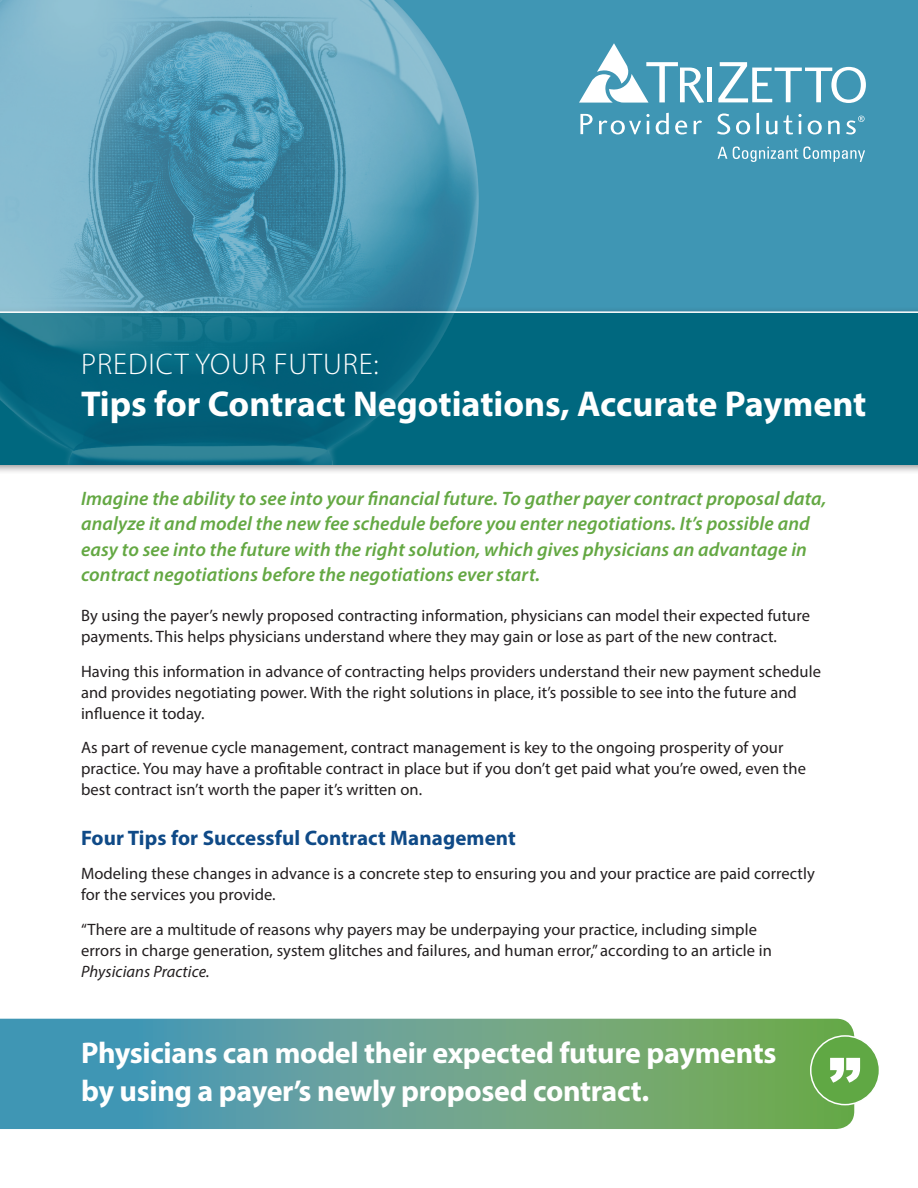
<style>
.page{position:relative;width:918px;height:1188px;background:#fff}
.page>*{position:absolute;margin:0;border:0;box-sizing:border-box;transform-origin:0 0}
.t1{font:700 36px "Myriad Pro";color:#fff}
.t2{font:700 30px/37.5px "Myriad Pro";letter-spacing:-.01em;color:#fff}
.t3{font:300 30px "Myriad Pro";letter-spacing:.03em;color:#fff}
.t4{font:700 21px "Myriad Pro";letter-spacing:.005em;color:#0f4a87}
.t5{font:italic 600 19.5px/25.5px "Myriad Pro";letter-spacing:.005em;color:#64a843}
.t6{font:16.5px/21px "Myriad Pro";letter-spacing:.005em;color:#231f20}
.t7{font:italic 16.5px "Myriad Pro";letter-spacing:.005em;color:#231f20}
</style>
<div class="page">
<svg style="left:0;top:1019px;width:854px;height:110px;background:#62a18d"></svg>
<div style="left:811px;top:1036px;width:68px;height:69px;background:#60a844;border-radius:50%"></div>
<div style="left:810px;top:1035px;width:70px;height:70px;border:2px solid #fff;border-radius:50%"></div>
<svg style="left:830px;top:1058px;width:30px;height:25px"></svg>
<div style="left:0;top:0;width:918px;height:313px;background:#3f96b4"></div>
<svg style="left:579px;top:43px;width:287px;height:119px"></svg>
<div style="left:0;top:307px;width:918px;height:168px;background:#231f20;opacity:.5"></div>
<div style="left:0;top:312px;width:918px;height:152px;background:#00687f"></div>
<img style="left:0;top:0;width:486px;height:464px">
<hr style="left:0;top:311px;width:918px;height:2px;background:#fff">
<h2 class="t3" style="left:81px;top:347px;width:299px">PREDICT YOUR FUTURE:</h2>
<h1 class="t1" style="left:81px;top:380px;width:787px">Tips for Contract Negotiations, Accurate Payment</h1>
<p class="t5" style="left:81px;top:485px;width:747px">Imagine the ability to see into your financial future. To gather payer contract proposal data, analyze it and model the new fee schedule before you enter negotiations. It’s possible and easy to see into the future with the right solution, which gives physicians an advantage in contract negotiations before the negotiations ever start.</p>
<p class="t6" style="left:81px;top:605px;width:731px">By using the payer’s newly proposed contracting information, physicians can model their expected future payments. This helps physicians understand where they may gain or lose as part of the new contract.</p>
<p class="t6" style="left:81px;top:661px;width:742px">Having this information in advance of contracting helps providers understand their new payment schedule and provides negotiating power. With the right solutions in place, it’s possible to see into the future and influence it today.</p>
<p class="t6" style="left:81px;top:737px;width:727px">As part of revenue cycle management, contract management is key to the ongoing prosperity of your practice. You may have a profitable contract in place but if you don’t get paid what you’re owed, even the best contract isn’t worth the paper it’s written on.</p>
<p class="t4" style="left:81px;top:824px;width:436px">Four Tips for Successful Contract Management</p>
<p class="t6" style="left:81px;top:863px;width:735px">Modeling these changes in advance is a concrete step to ensuring you and your practice are paid correctly for the services you provide.</p>
<p class="t6" style="left:81px;top:919px;width:692px">“There are a multitude of reasons why payers may be underpaying your practice, including simple errors in charge generation, system glitches and failures, and human error,” according to an article in</p>
<p class="t7" style="left:81px;top:961px;width:130px">Physicians Practice.</p>
<h2 class="t2" style="left:81px;top:1033px;width:697px">Physicians can model their expected future payments by using a payer’s newly proposed contract.</h2>
</div>
